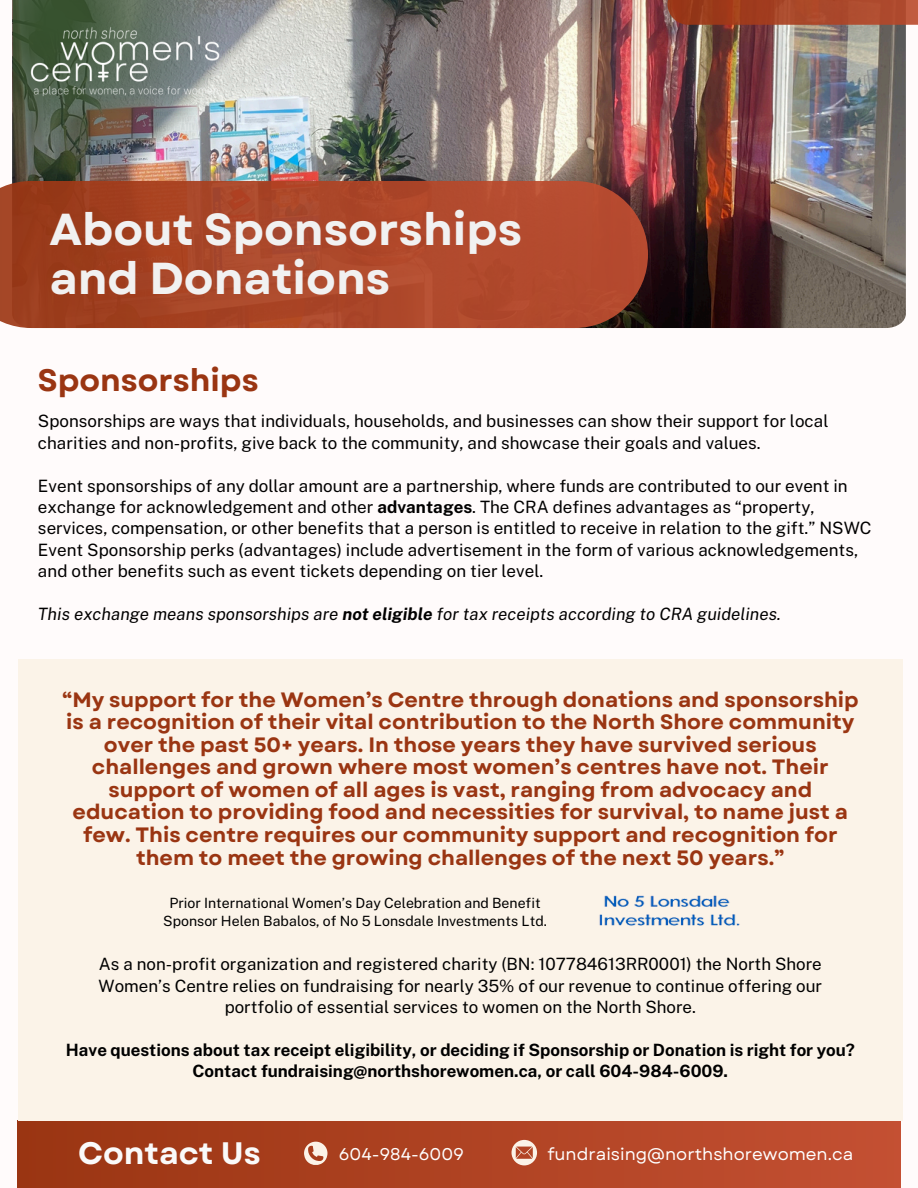
<style>
.page{position:relative;width:918px;height:1188px;background:#fffbfb}
.page>*{position:absolute;margin:0;border:0;box-sizing:border-box;transform-origin:0 0}
.t1{font:700 44.7px/48.3px "Garet";color:#f1f1f1}
.t2{font:700 31.05px "Garet";color:#9a3512}
.t3{font:700 31.05px "Garet";color:#fafafa}
.t4{font:700 20.7px/22.5px "Garet";color:#9a3512;text-align:center}
.t5{font:16.95px/21.3px "Public Sans";color:#000}
.t6{font:700 16.95px/21.3px "Public Sans";color:#000;text-align:center}
.t7{font:italic 16.95px "Public Sans";color:#000}
.t8{font:16.95px "Garet";color:#fff}
.t9{font:14.1px/18px "Public Sans";color:#000;text-align:center}
.s1{font-weight:700}
</style>
<div class="page">
<div style="left:18px;top:1121px;width:882px;height:67px;background:linear-gradient(to right,#9a3512,#c45033)"></div>
<img style="left:12px;top:0;width:894px;height:328px">
<img style="left:14px;top:0;width:225px;height:181px">
<div style="left:18px;top:659px;width:885px;height:462px;background:#fbf3e8"></div>
<svg style="left:0;top:181px;width:648px;height:147px;background:#a84528"></svg>
<div style="left:667px;top:0;width:251px;height:25px;background:linear-gradient(to right,#973819,#b75235)"></div>
<img style="left:26px;top:4px;width:201px;height:115px">
<svg style="left:512px;top:1140px;width:25px;height:25px"></svg>
<svg style="left:304px;top:1142px;width:23px;height:27px"></svg>
<img style="left:599px;top:895px;width:141px;height:31px">
<p class="t1" style="left:49px;top:206px;width:474px">About Sponsorships and Donations</p>
<p class="t2" style="left:38px;top:358px;width:222px">Sponsorships</p>
<h5 class="t5" style="left:38px;top:411px;width:792px">Sponsorships are ways that individuals, households, and businesses can show their support for local charities and non-profits, give back to the community, and showcase their goals and values.</h5>
<h5 class="t5" style="left:38px;top:475px;width:835px">Event sponsorships of any dollar amount are a partnership, where funds are contributed to our event in exchange for acknowledgement and other <span class="s1">advantages</span>. The CRA defines advantages as “property, services, compensation, or other benefits that a person is entitled to receive in relation to the gift.” NSWC Event Sponsorship perks (advantages) include advertisement in the form of various acknowledgements, and other benefits such as event tickets depending on tier level.</h5>
<h3 class="t7" style="left:38px;top:604px;width:744px">This exchange means sponsorships are <span class="s1">not eligible</span> for tax receipts according to CRA guidelines.</h3>
<h5 class="t4" style="left:62px;top:688px;width:798px">“My support for the Women’s Centre through donations and sponsorship is a recognition of their vital contribution to the North Shore community over the past 50+ years. In those years they have survived serious challenges and grown where most women’s centres have not. Their support of women of all ages is vast, ranging from advocacy and education to providing food and necessities for survival, to name just a few. This centre requires our community support and recognition for them to meet the growing challenges of the next 50 years.”</h5>
<h2 class="t9" style="left:163px;top:894px;width:385px">Prior International Women’s Day Celebration and Benefit<br>Sponsor Helen Babalos, of No 5 Lonsdale Investments Ltd.</h2>
<h5 class="t5" style="left:99px;top:953px;width:725px;text-align:center">As a non-profit organization and registered charity (BN: 107784613RR0001) the North Shore<br>Women’s Centre relies on fundraising for nearly 35% of our revenue to continue offering our portfolio of essential services to women on the North Shore.</h5>
<h4 class="t6" style="left:66px;top:1039px;width:791px">Have questions about tax receipt eligibility, or deciding if Sponsorship or Donation is right for you?<br>Contact fundraising@northshorewomen.ca, or call 604-984-6009.</h4>
<h2 class="t3" style="left:78px;top:1131px;width:184px">Contact Us</h2>
<p class="t8" style="left:339px;top:1141px;width:127px">604-984-6009</p>
<h1 class="t8" style="left:547px;top:1141px;width:307px">fundraising@northshorewomen.ca</h1>
</div>
